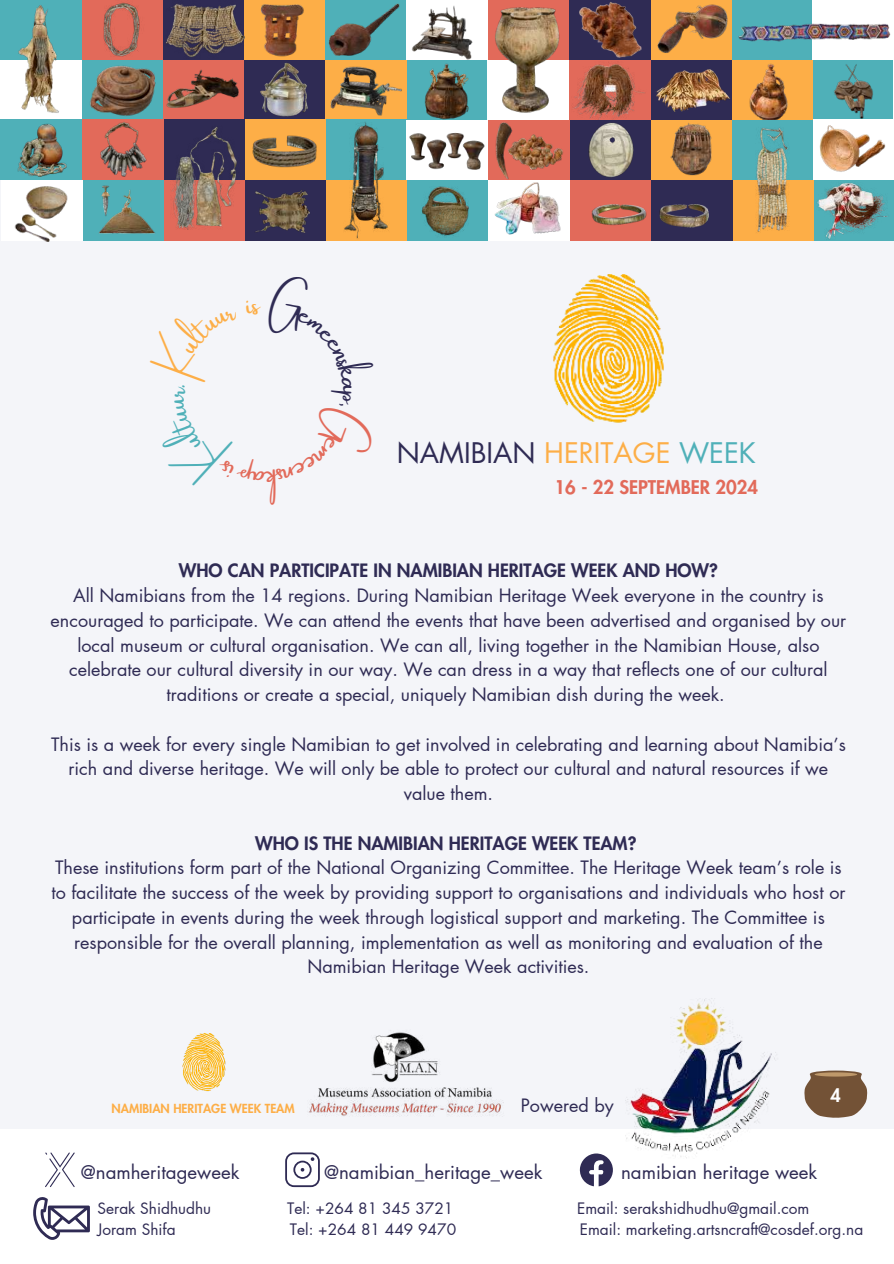
<style>
.page{position:relative;width:894px;height:1264px;background:#fff}
.page>*{position:absolute;margin:0;border:0;box-sizing:border-box;transform-origin:0 0}
.t1{font:28.35px "Amsterdam One";color:#4fb0b8}
.t2{font:27.75px "Futura LT Pro";color:#2f2b54}
.t3{font:18.6px "Futura LT Pro";color:#2f2b54}
.t4{font:800 18.45px "Futura LT Pro";color:#e26a5a}
.t5{font:18px/24.8px "Futura LT Pro";color:#2f2b54;text-align:center}
.t6{font:800 18px "Futura LT Pro";color:#2f2b54}
.t7{font:800 18px "Futura LT Pro";color:#fff}
.t8{font:15.45px "Futura LT Pro";color:#2f2b54}
.t9{font:800 12.15px "Futura LT Pro";color:#fdae47}
.s1{color:#fdae47}
.s2{color:#4fb0b8}
</style>
<div class="page">
<div style="left:0;top:0;width:893px;height:1263px;background:#f4f5f9"></div>
<div style="left:731px;top:0;width:81px;height:60px;background:#4fb0b8"></div>
<div style="left:650px;top:0;width:81px;height:60px;background:#fdae47"></div>
<div style="left:569px;top:0;width:81px;height:60px;background:#2f2b54"></div>
<div style="left:487px;top:0;width:81px;height:60px;background:#e26a5a"></div>
<div style="left:325px;top:0;width:81px;height:60px;background:#4fb0b8"></div>
<div style="left:244px;top:0;width:81px;height:60px;background:#fdae47"></div>
<div style="left:162px;top:0;width:82px;height:60px;background:#2f2b54"></div>
<div style="left:81px;top:0;width:81px;height:60px;background:#e26a5a"></div>
<div style="left:0;top:0;width:81px;height:60px;background:#4fb0b8"></div>
<img style="left:261px;top:4px;width:43px;height:53px">
<img style="left:579px;top:2px;width:62px;height:56px">
<img style="left:328px;top:3px;width:72px;height:53px">
<img style="left:657px;top:4px;width:71px;height:49px">
<div style="left:406px;top:0;width:81px;height:60px;background:#fff"></div>
<img style="left:411px;top:5px;width:62px;height:55px">
<div style="left:812px;top:0;width:81px;height:60px;background:#fff"></div>
<div style="left:812px;top:61px;width:81px;height:60px;background:#4fb0b8"></div>
<img style="left:831px;top:64px;width:43px;height:56px">
<div style="left:731px;top:61px;width:81px;height:60px;background:#fdae47"></div>
<img style="left:749px;top:64px;width:39px;height:56px">
<div style="left:650px;top:61px;width:81px;height:60px;background:#2f2b54"></div>
<img style="left:656px;top:69px;width:74px;height:43px">
<div style="left:569px;top:61px;width:81px;height:60px;background:#e26a5a"></div>
<img style="left:573px;top:62px;width:72px;height:58px">
<div style="left:406px;top:60px;width:81px;height:60px;background:#4fb0b8"></div>
<img style="left:424px;top:63px;width:45px;height:57px">
<div style="left:325px;top:60px;width:81px;height:60px;background:#fdae47"></div>
<img style="left:330px;top:66px;width:72px;height:50px">
<div style="left:244px;top:60px;width:81px;height:60px;background:#2f2b54"></div>
<img style="left:260px;top:63px;width:48px;height:54px">
<div style="left:162px;top:60px;width:82px;height:60px;background:#e26a5a"></div>
<img style="left:166px;top:69px;width:73px;height:39px">
<div style="left:81px;top:60px;width:81px;height:60px;background:#4fb0b8"></div>
<div style="left:487px;top:61px;width:81px;height:60px;background:#fff"></div>
<div style="left:0;top:61px;width:81px;height:60px;background:#fff"></div>
<div style="left:731px;top:120px;width:81px;height:60px;background:#4fb0b8"></div>
<div style="left:650px;top:120px;width:81px;height:60px;background:#fdae47"></div>
<img style="left:670px;top:123px;width:42px;height:53px">
<div style="left:569px;top:120px;width:81px;height:60px;background:#2f2b54"></div>
<div style="left:488px;top:120px;width:81px;height:60px;background:#e26a5a"></div>
<div style="left:325px;top:120px;width:81px;height:60px;background:#4fb0b8"></div>
<div style="left:244px;top:120px;width:81px;height:60px;background:#fdae47"></div>
<div style="left:163px;top:120px;width:81px;height:60px;background:#2f2b54"></div>
<div style="left:82px;top:120px;width:81px;height:60px;background:#e26a5a"></div>
<div style="left:1px;top:120px;width:81px;height:60px;background:#4fb0b8"></div>
<div style="left:406px;top:120px;width:81px;height:60px;background:#fff"></div>
<div style="left:812px;top:120px;width:81px;height:60px;background:#fff"></div>
<img style="left:819px;top:125px;width:66px;height:47px">
<div style="left:813px;top:180px;width:80px;height:60px;background:#4fb0b8"></div>
<img style="left:817px;top:183px;width:71px;height:57px">
<div style="left:732px;top:180px;width:81px;height:60px;background:#fdae47"></div>
<div style="left:651px;top:180px;width:81px;height:60px;background:#2f2b54"></div>
<div style="left:569px;top:180px;width:81px;height:60px;background:#e26a5a"></div>
<div style="left:407px;top:180px;width:81px;height:60px;background:#4fb0b8"></div>
<div style="left:326px;top:180px;width:81px;height:60px;background:#fdae47"></div>
<div style="left:244px;top:180px;width:82px;height:60px;background:#2f2b54"></div>
<div style="left:163px;top:180px;width:81px;height:60px;background:#e26a5a"></div>
<img style="left:90px;top:65px;width:66px;height:51px">
<div style="left:82px;top:180px;width:81px;height:60px;background:#4fb0b8"></div>
<div style="left:488px;top:180px;width:81px;height:60px;background:#fff"></div>
<img style="left:494px;top:122px;width:69px;height:113px">
<div style="left:1px;top:180px;width:81px;height:60px;background:#fff"></div>
<img style="left:14px;top:186px;width:61px;height:56px">
<img style="left:17px;top:123px;width:50px;height:54px">
<img style="left:100px;top:122px;width:47px;height:55px">
<img style="left:252px;top:135px;width:65px;height:33px">
<img style="left:103px;top:2px;width:37px;height:54px">
<img style="left:756px;top:127px;width:32px;height:106px">
<img style="left:409px;top:132px;width:76px;height:38px">
<img style="left:591px;top:200px;width:118px;height:31px">
<img style="left:344px;top:122px;width:45px;height:117px">
<img style="left:588px;top:123px;width:46px;height:55px">
<img style="left:738px;top:23px;width:153px;height:19px">
<img style="left:99px;top:185px;width:56px;height:49px">
<img style="left:255px;top:190px;width:55px;height:43px">
<img style="left:166px;top:4px;width:78px;height:53px">
<img style="left:492px;top:7px;width:70px;height:106px">
<img style="left:171px;top:127px;width:66px;height:102px">
<img style="left:422px;top:186px;width:46px;height:50px">
<img style="left:14px;top:5px;width:57px;height:108px">
<img style="left:553px;top:274px;width:111px;height:148px">
<div style="left:0;top:1129px;width:893px;height:134px;background:#fff"></div>
<img style="left:625px;top:998px;width:151px;height:160px">
<img style="left:309px;top:1032px;width:195px;height:84px">
<svg style="left:285px;top:1152px;width:35px;height:35px"></svg>
<svg style="left:579px;top:1153px;width:33px;height:33px"></svg>
<svg style="left:33px;top:1197px;width:56px;height:42px"></svg>
<svg style="left:45px;top:1152px;width:29px;height:35px"></svg>
<img style="left:182px;top:1033px;width:44px;height:59px">
<svg style="left:804px;top:1070px;width:63px;height:47px;background:#8b6f58"></svg>
<h1 class="t1" style="left:159px;top:396px;width:12px;rotate:-90deg">r</h1>
<h2 class="t2" style="left:396px;top:439px;width:360px">NAMIBIAN <span class="s1">HERITAGE</span> <span class="s2">WEEK</span></h2>
<p class="t4" style="left:554px;top:479px;width:205px">16 - 22 SEPTEMBER 2024</p>
<p class="t6" style="left:179px;top:562px;width:540px">WHO CAN PARTICIPATE IN NAMIBIAN HERITAGE WEEK AND HOW?</p>
<p class="t5" style="left:51px;top:583px;width:797px">All Namibians from the 14 regions. During Namibian Heritage Week everyone in the country is encouraged to participate. We can attend the events that have been advertised and organised by our local museum or cultural organisation. We can all, living together in the Namibian House, also celebrate our cultural diversity in our way. We can dress in a way that reflects one of our cultural traditions or create a special, uniquely Namibian dish during the week.</p>
<p class="t5" style="left:51px;top:732px;width:796px">This is a week for every single Namibian to get involved in celebrating and learning about Namibia’s rich and diverse heritage. We will only be able to protect our cultural and natural resources if we value them.</p>
<p class="t6" style="left:255px;top:834px;width:382px">WHO IS THE NAMIBIAN HERITAGE WEEK TEAM?</p>
<p class="t5" style="left:51px;top:856px;width:795px">These institutions form part of the National Organizing Committee. The Heritage Week team’s role is to facilitate the success of the week by providing support to organisations and individuals who host or participate in events during the week through logistical support and marketing. The Committee is responsible for the overall planning, implementation as well as monitoring and evaluation of the Namibian Heritage Week activities.</p>
<p class="t9" style="left:112px;top:1102px;width:185px">NAMIBIAN HERITAGE WEEK TEAM</p>
<p class="t5" style="left:520px;top:1093px;width:94px">Powered by</p>
<p class="t7" style="left:830px;top:1087px;width:12px">4</p>
<p class="t3" style="left:81px;top:1163px;width:160px">@namheritageweek</p>
<p class="t3" style="left:324px;top:1163px;width:220px">@namibian_heritage_week</p>
<p class="t3" style="left:621px;top:1163px;width:198px">namibian heritage week</p>
<p class="t8" style="left:97px;top:1200px;width:115px">Serak Shidhudhu</p>
<p class="t8" style="left:287px;top:1200px;width:168px">Tel: +264 81 345 3721</p>
<p class="t8" style="left:577px;top:1200px;width:234px">Email: serakshidhudhu@gmail.com</p>
<p class="t8" style="left:97px;top:1222px;width:80px">Joram Shifa</p>
<p class="t8" style="left:290px;top:1222px;width:168px">Tel: +264 81 449 9470</p>
<p class="t8" style="left:579px;top:1222px;width:285px">Email: marketing.artsncraft@cosdef.org.na</p>
</div>
